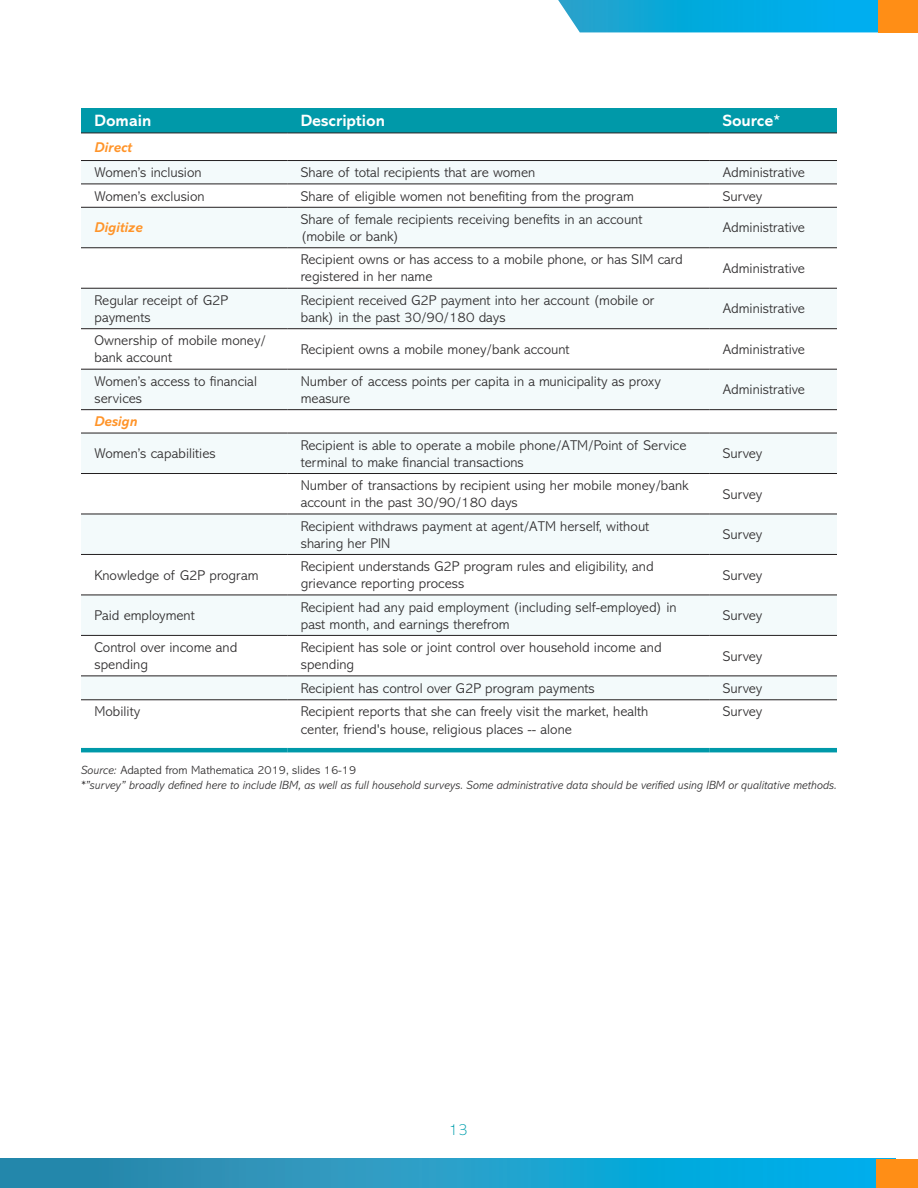
<style>
.page{position:relative;width:918px;height:1188px;background:#fff}
.page>*{position:absolute;margin:0;border:0;box-sizing:border-box;transform-origin:0 0}
.table_h1{font:700 16.5px "Abadi MT Pro";color:#fff}
.t1{font:200 16.5px "Abadi MT Pro";color:#009fad}
.table_bodytext{font:300 14.25px/17.1px "Abadi MT Pro";color:#312f30}
.table_bodytext-2{font:italic 700 14.25px "Abadi MT Pro";color:#ff9429}
.source{font:italic 300 12px "Abadi MT Pro";color:#312f30}
.source-2{font:300 12px "Abadi MT Pro";color:#312f30}
.s1{font-style:italic}
</style>
<div class="page">
<svg style="left:1px;top:1159px;width:875px;height:29px;background:#1b9cc8"></svg>
<div style="left:876px;top:1159px;width:42px;height:29px;background:#ff8e16"></div>
<svg style="left:0;top:1159px;width:1px;height:29px"></svg>
<svg style="left:558px;top:0;width:320px;height:32px;background:#10ace0"></svg>
<div style="left:878px;top:0;width:40px;height:32px;background:#ff8e16"></div>
<div style="left:81px;top:108px;width:756px;height:25px;background:#0099a9"></div>
<svg style="left:81px;top:161px;width:756px;height:539px;fill:#f3fafb"></svg>
<hr style="left:81px;top:133px;width:206px;height:1px;background:#231f20">
<hr style="left:287px;top:133px;width:422px;height:1px;background:#231f20">
<hr style="left:709px;top:133px;width:128px;height:1px;background:#231f20">
<hr style="left:81px;top:160px;width:206px;height:1px;background:#231f20">
<hr style="left:287px;top:160px;width:422px;height:1px;background:#231f20">
<hr style="left:709px;top:160px;width:128px;height:1px;background:#231f20">
<hr style="left:81px;top:184px;width:206px;height:1px;background:#231f20">
<hr style="left:287px;top:184px;width:422px;height:1px;background:#231f20">
<hr style="left:709px;top:184px;width:128px;height:1px;background:#231f20">
<hr style="left:81px;top:207px;width:206px;height:1px;background:#231f20">
<hr style="left:287px;top:207px;width:422px;height:1px;background:#231f20">
<hr style="left:709px;top:207px;width:128px;height:1px;background:#231f20">
<hr style="left:81px;top:248px;width:206px;height:1px;background:#231f20">
<hr style="left:287px;top:248px;width:422px;height:1px;background:#231f20">
<hr style="left:709px;top:248px;width:128px;height:1px;background:#231f20">
<hr style="left:81px;top:288px;width:206px;height:1px;background:#231f20">
<hr style="left:287px;top:288px;width:422px;height:1px;background:#231f20">
<hr style="left:709px;top:288px;width:128px;height:1px;background:#231f20">
<hr style="left:81px;top:328px;width:206px;height:1px;background:#231f20">
<hr style="left:287px;top:328px;width:422px;height:1px;background:#231f20">
<hr style="left:709px;top:328px;width:128px;height:1px;background:#231f20">
<hr style="left:81px;top:369px;width:206px;height:1px;background:#231f20">
<hr style="left:287px;top:369px;width:422px;height:1px;background:#231f20">
<hr style="left:709px;top:369px;width:128px;height:1px;background:#231f20">
<hr style="left:81px;top:409px;width:206px;height:1px;background:#231f20">
<hr style="left:287px;top:409px;width:422px;height:1px;background:#231f20">
<hr style="left:709px;top:409px;width:128px;height:1px;background:#231f20">
<hr style="left:81px;top:433px;width:206px;height:1px;background:#231f20">
<hr style="left:287px;top:433px;width:422px;height:1px;background:#231f20">
<hr style="left:709px;top:433px;width:128px;height:1px;background:#231f20">
<hr style="left:81px;top:473px;width:206px;height:1px;background:#231f20">
<hr style="left:287px;top:473px;width:422px;height:1px;background:#231f20">
<hr style="left:709px;top:473px;width:128px;height:1px;background:#231f20">
<hr style="left:81px;top:514px;width:206px;height:1px;background:#231f20">
<hr style="left:287px;top:514px;width:422px;height:1px;background:#231f20">
<hr style="left:709px;top:514px;width:128px;height:1px;background:#231f20">
<hr style="left:81px;top:554px;width:206px;height:1px;background:#231f20">
<hr style="left:287px;top:554px;width:422px;height:1px;background:#231f20">
<hr style="left:709px;top:554px;width:128px;height:1px;background:#231f20">
<hr style="left:81px;top:595px;width:206px;height:1px;background:#231f20">
<hr style="left:287px;top:595px;width:422px;height:1px;background:#231f20">
<hr style="left:709px;top:595px;width:128px;height:1px;background:#231f20">
<hr style="left:81px;top:635px;width:206px;height:1px;background:#231f20">
<hr style="left:287px;top:635px;width:422px;height:1px;background:#231f20">
<hr style="left:709px;top:635px;width:128px;height:1px;background:#231f20">
<hr style="left:81px;top:748px;width:206px;height:4px;background:#0099a9">
<hr style="left:287px;top:748px;width:422px;height:4px;background:#0099a9">
<hr style="left:709px;top:748px;width:128px;height:4px;background:#0099a9">
<hr style="left:81px;top:676px;width:206px;height:1px;background:#231f20">
<hr style="left:287px;top:676px;width:422px;height:1px;background:#231f20">
<hr style="left:709px;top:676px;width:128px;height:1px;background:#231f20">
<hr style="left:81px;top:700px;width:206px;height:1px;background:#231f20">
<hr style="left:287px;top:700px;width:422px;height:1px;background:#231f20">
<hr style="left:709px;top:700px;width:128px;height:1px;background:#231f20">
<p class="table_h1" style="left:94px;top:111px;width:58px">Domain</p>
<p class="table_h1" style="left:301px;top:111px;width:86px">Description</p>
<p class="table_h1" style="left:723px;top:111px;width:59px">Source*</p>
<p class="table_bodytext-2" style="left:94px;top:139px;width:39px">Direct</p>
<p class="table_bodytext" style="left:94px;top:164px;width:109px">Women’s inclusion</p>
<p class="table_bodytext" style="left:301px;top:164px;width:236px">Share of total recipients that are women</p>
<p class="table_bodytext" style="left:723px;top:164px;width:84px">Administrative</p>
<p class="table_bodytext" style="left:94px;top:187px;width:112px">Women’s exclusion</p>
<p class="table_bodytext" style="left:301px;top:187px;width:335px">Share of eligible women not benefiting from the program</p>
<p class="table_bodytext" style="left:723px;top:187px;width:41px">Survey</p>
<p class="table_bodytext-2" style="left:94px;top:220px;width:50px">Digitize</p>
<p class="table_bodytext" style="left:301px;top:211px;width:343px">Share of female recipients receiving benefits in an account (mobile or bank)</p>
<p class="table_bodytext" style="left:723px;top:219px;width:84px">Administrative</p>
<p class="table_bodytext" style="left:301px;top:251px;width:383px">Recipient owns or has access to a mobile phone, or has SIM card registered in her name</p>
<p class="table_bodytext" style="left:723px;top:260px;width:84px">Administrative</p>
<p class="table_bodytext" style="left:94px;top:292px;width:135px">Regular receipt of G2P payments</p>
<p class="table_bodytext" style="left:301px;top:292px;width:355px">Recipient received G2P payment into her account (mobile or bank) in the past 30/90/180 days</p>
<p class="table_bodytext" style="left:723px;top:300px;width:84px">Administrative</p>
<p class="table_bodytext" style="left:94px;top:332px;width:173px">Ownership of mobile money/ bank account</p>
<p class="table_bodytext" style="left:301px;top:341px;width:270px">Recipient owns a mobile money/bank account</p>
<p class="table_bodytext" style="left:723px;top:341px;width:84px">Administrative</p>
<p class="table_bodytext" style="left:94px;top:373px;width:164px">Women’s access to financial services</p>
<p class="table_bodytext" style="left:301px;top:373px;width:362px">Number of access points per capita in a municipality as proxy measure</p>
<p class="table_bodytext" style="left:723px;top:381px;width:84px">Administrative</p>
<p class="table_bodytext-2" style="left:94px;top:414px;width:45px">Design</p>
<p class="table_bodytext" style="left:94px;top:445px;width:123px">Women’s capabilities</p>
<p class="table_bodytext" style="left:301px;top:437px;width:387px">Recipient is able to operate a mobile phone/ATM/Point of Service terminal to make financial transactions</p>
<p class="table_bodytext" style="left:723px;top:445px;width:41px">Survey</p>
<p class="table_bodytext" style="left:301px;top:477px;width:389px">Number of transactions by recipient using her mobile money/bank account in the past 30/90/180 days</p>
<p class="table_bodytext" style="left:723px;top:486px;width:41px">Survey</p>
<p class="table_bodytext" style="left:301px;top:518px;width:350px">Recipient withdraws payment at agent/ATM herself, without sharing her PIN</p>
<p class="table_bodytext" style="left:723px;top:526px;width:41px">Survey</p>
<p class="table_bodytext" style="left:94px;top:567px;width:166px">Knowledge of G2P program</p>
<p class="table_bodytext" style="left:301px;top:558px;width:354px">Recipient understands G2P program rules and eligibility, and grievance reporting process</p>
<p class="table_bodytext" style="left:723px;top:567px;width:41px">Survey</p>
<p class="table_bodytext" style="left:94px;top:607px;width:102px">Paid employment</p>
<p class="table_bodytext" style="left:301px;top:599px;width:378px">Recipient had any paid employment (including self-employed) in past month, and earnings therefrom</p>
<p class="table_bodytext" style="left:723px;top:607px;width:41px">Survey</p>
<p class="table_bodytext" style="left:94px;top:639px;width:144px">Control over income and spending</p>
<p class="table_bodytext" style="left:301px;top:639px;width:362px">Recipient has sole or joint control over household income and spending</p>
<p class="table_bodytext" style="left:723px;top:648px;width:41px">Survey</p>
<p class="table_bodytext" style="left:301px;top:680px;width:295px">Recipient has control over G2P program payments</p>
<p class="table_bodytext" style="left:723px;top:680px;width:41px">Survey</p>
<p class="table_bodytext" style="left:94px;top:703px;width:47px">Mobility</p>
<p class="table_bodytext" style="left:301px;top:703px;width:349px">Recipient reports that she can freely visit the market, health center, friend's house, religious places -- alone</p>
<p class="table_bodytext" style="left:723px;top:703px;width:41px">Survey</p>
<p class="source-2" style="left:81px;top:764px;width:277px"><span class="s1">Source:</span> Adapted from Mathematica 2019, slides 16-19</p>
<p class="source" style="left:81px;top:778px;width:758px">*”survey” broadly defined here to include IBM, as well as full household surveys. Some administrative data should be verified using IBM or qualitative methods.</p>
<p class="t1" style="left:449px;top:1120px;width:20px">13</p>
</div>
